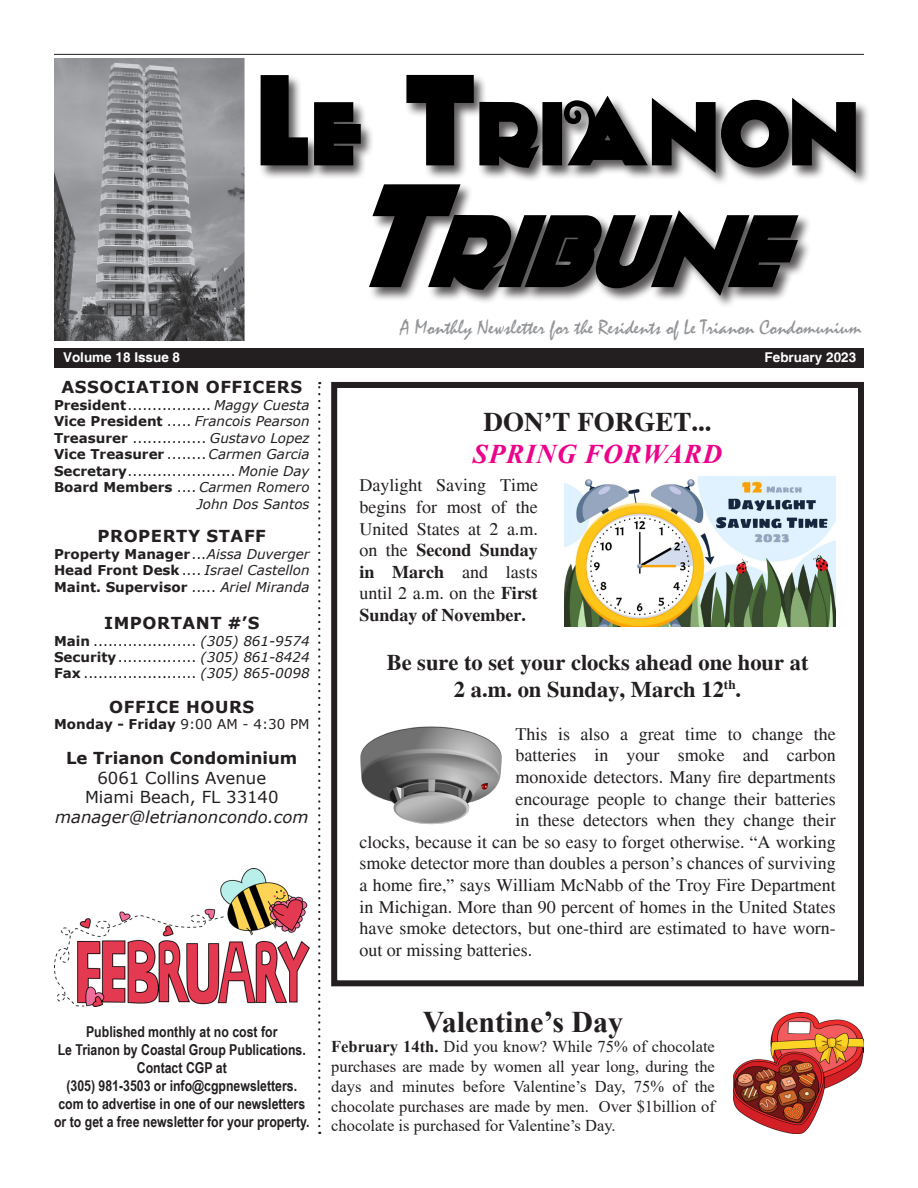
<style>
.page{position:relative;width:918px;height:1188px;background:#fff}
.page>*{position:absolute;margin:0;border:0;box-sizing:border-box;transform-origin:0 0}
.t1{font:italic 105px "Anagram";color:#000}
.t2{font:92.4px "Anagram";letter-spacing:.015em;color:#000}
.t3{font:700 30px "Times New Roman";color:#231f20}
.t4{font:700 27px "Times";color:#231f20}
.t5{font:italic 700 27px "Times New Roman";letter-spacing:.035em;color:#ed028c}
.t6{font:700 22.5px/27px "Times";color:#231f20;text-align:center}
.t7{font:21px "Mistral";color:#939598}
.Normal__Web{font:18px/21.6px "Times";color:#231f20;text-align:justify}
.t8{font:16.5px/19.8px "Times New Roman";color:#231f20;text-align:justify}
.t9{font:700 16.5px "Verdana";letter-spacing:.035em;color:#231f20}
.t10{font:16.5px "Verdana";color:#231f20}
.t11{font:italic 16.5px "Verdana";color:#231f20}
.t12{font:700 16.5px "Verdana";color:#231f20}
.t13{font:700 15px/18px "Arial Narrow";color:#231f20;text-align:center}
.t14{font:13.5px "Verdana";color:#231f20}
.t15{font:700 13.5px "Verdana";color:#231f20}
.t16{font:italic 13.5px/16.5px "Verdana";color:#231f20;text-align:right}
.t17{font:700 13.5px "Helvetica";color:#fff}
.s1{font-size:132px}
.s2{font-size:150px}
.s3{font-weight:700}
.s4{font-style:italic}
.s5{font-weight:700;font-style:normal}
.s6{font-style:normal}
.s7{font-weight:400}
.s8{font-weight:400;font-style:italic}
</style>
<div class="page">
<div style="left:259px;top:74px;width:611px;height:113px;background:#231f20;opacity:.75"></div>
<div style="left:54px;top:348px;width:810px;height:19px;background:#231f20"></div>
<svg style="left:318px;top:382px;width:2px;height:744px"></svg>
<hr style="left:54px;top:54px;width:810px;height:1px;background:#231f20">
<img style="left:54px;top:59px;width:190px;height:282px">
<div style="left:368px;top:183px;width:445px;height:126px;background:#231f20;opacity:.75"></div>
<img style="left:54px;top:868px;width:256px;height:138px">
<div style="left:331px;top:382px;width:533px;height:604px;border:6px solid #231f20"></div>
<img style="left:565px;top:476px;width:271px;height:151px">
<img style="left:360px;top:726px;width:142px;height:99px">
<img style="left:733px;top:1012px;width:131px;height:122px">
<p class="t2" style="left:260px;top:77px;width:601px"><span class="s1">L</span>E <span class="s1">T</span>RIANON</p>
<p class="t1" style="left:345px;top:186px;width:484px"><span class="s2">T</span>RIBUNE</p>
<p class="t7" style="left:400px;top:315px;width:463px">A Monthly Newsletter for the Residents of Le Trianon Condomunium</p>
<p class="t17" style="left:63px;top:349px;width:119px">Volume 18 Issue 8</p>
<p class="t17" style="left:765px;top:349px;width:93px">February 2023</p>
<p class="t9" style="left:61px;top:376px;width:242px">ASSOCIATION OFFICERS</p>
<p class="t14" style="left:54px;top:396px;width:257px"><span class="s3">President</span>................. <span class="s4">Maggy Cuesta</span></p>
<p class="t16" style="left:54px;top:413px;width:257px"><span class="s5">Vice President</span> <span class="s6">.....</span> Francois Pearson</p>
<p class="t14" style="left:54px;top:429px;width:257px"><span class="s3">Treasurer</span> ............... <span class="s4">Gustavo Lopez</span></p>
<p class="t15" style="left:54px;top:445px;width:257px">Vice Treasurer <span class="s7">........</span> <span class="s8">Carmen Garcia</span></p>
<p class="t14" style="left:54px;top:462px;width:257px"><span class="s3">Secretary</span>...................... <span class="s4">Monie Day</span></p>
<p class="t16" style="left:54px;top:479px;width:257px"><span class="s5">Board Members</span> <span class="s6">....</span> Carmen Romero<br>John Dos Santos</p>
<p class="t9" style="left:98px;top:524px;width:170px">PROPERTY STAFF</p>
<p class="t15" style="left:54px;top:544px;width:257px">Property Manager<span class="s7">...</span><span class="s8">Aissa Duverger</span></p>
<p class="t16" style="left:54px;top:562px;width:257px"><span class="s5">Head Front Desk</span><span class="s6">....</span> Israel Castellon</p>
<p class="t15" style="left:54px;top:577px;width:257px">Maint. Supervisor <span class="s7">.....</span> <span class="s8">Ariel Miranda</span></p>
<p class="t9" style="left:104px;top:612px;width:157px">IMPORTANT #’S</p>
<p class="t14" style="left:54px;top:631px;width:257px"><span class="s3">Main</span> ..................... <span class="s4">(305) 861-9574</span></p>
<p class="t14" style="left:54px;top:648px;width:257px"><span class="s3">Security</span>................ <span class="s4">(305) 861-8424</span></p>
<p class="t14" style="left:54px;top:664px;width:257px"><span class="s3">Fax</span> ....................... <span class="s4">(305) 865-0098</span></p>
<p class="t9" style="left:109px;top:695px;width:146px">OFFICE HOURS</p>
<p class="t15" style="left:54px;top:715px;width:257px">Monday - Friday <span class="s7">9:00 AM - 4:30 PM</span></p>
<p class="t12" style="left:66px;top:746px;width:233px">Le Trianon Condominium</p>
<p class="t10" style="left:97px;top:766px;width:170px">6061 Collins Avenue</p>
<p class="t10" style="left:85px;top:786px;width:195px">Miami Beach, FL 33140</p>
<p class="t11" style="left:55px;top:806px;width:255px">manager@letrianoncondo.com</p>
<p class="t4" style="left:484px;top:406px;width:230px">DON’T FORGET...</p>
<p class="t5" style="left:473px;top:435px;width:251px">SPRING FORWARD</p>
<p class="Normal__Web" style="left:359px;top:475px;width:180px">Daylight Saving Time begins for most of the United States at 2 a.m. on the <span class="s3">Second Sunday in March</span> and lasts until 2 a.m. on the <span class="s3">First Sunday of November.</span></p>
<p class="t6" style="left:387px;top:649px;width:423px">Be sure to set your clocks ahead one hour at<br>2 a.m. on Sunday, March 12<sup>th</sup>.</p>
<p class="Normal__Web" style="left:516px;top:723px;width:322px">This is also a great time to change the</p>
<p class="Normal__Web" style="left:516px;top:745px;width:322px">batteries in your smoke and carbon</p>
<p class="Normal__Web" style="left:516px;top:766px;width:322px">monoxide detectors. Many fire departments</p>
<p class="Normal__Web" style="left:516px;top:788px;width:322px">encourage people to change their batteries</p>
<p class="Normal__Web" style="left:516px;top:810px;width:322px">in these detectors when they change their</p>
<p class="Normal__Web" style="left:359px;top:831px;width:478px">clocks, because it can be so easy to forget otherwise. “A working</p>
<p class="Normal__Web" style="left:359px;top:853px;width:478px">smoke detector more than doubles a person’s chances of surviving</p>
<p class="Normal__Web" style="left:359px;top:874px;width:478px">a home fire,” says William McNabb of the Troy Fire Department</p>
<p class="Normal__Web" style="left:359px;top:896px;width:478px">in Michigan. More than 90 percent of homes in the United States</p>
<p class="Normal__Web" style="left:359px;top:918px;width:478px">have smoke detectors, but one-third are estimated to have worn-</p>
<p class="Normal__Web" style="left:359px;top:939px;width:174px">out or missing batteries.</p>
<p class="t13" style="left:86px;top:1022px;width:193px">Published monthly at no cost for</p>
<p class="t13" style="left:58px;top:1040px;width:250px">Le Trianon by Coastal Group Publications.<br>Contact CGP at</p>
<p class="t13" style="left:54px;top:1076px;width:257px">(305) 981-3503 or info@cgpnewsletters. com to advertise in one of our newsletters or to get a free newsletter for your property.</p>
<p class="t3" style="left:423px;top:1001px;width:202px">Valentine’s Day</p>
<p class="t8" style="left:331px;top:1036px;width:385px"><span class="s3">February 14th.</span> Did you know? While 75% of chocolate purchases are made by women all year long, during the days and minutes before Valentine’s Day, 75% of the chocolate purchases are made by men. Over $1billion of chocolate is purchased for Valentine’s Day.</p>
</div>
